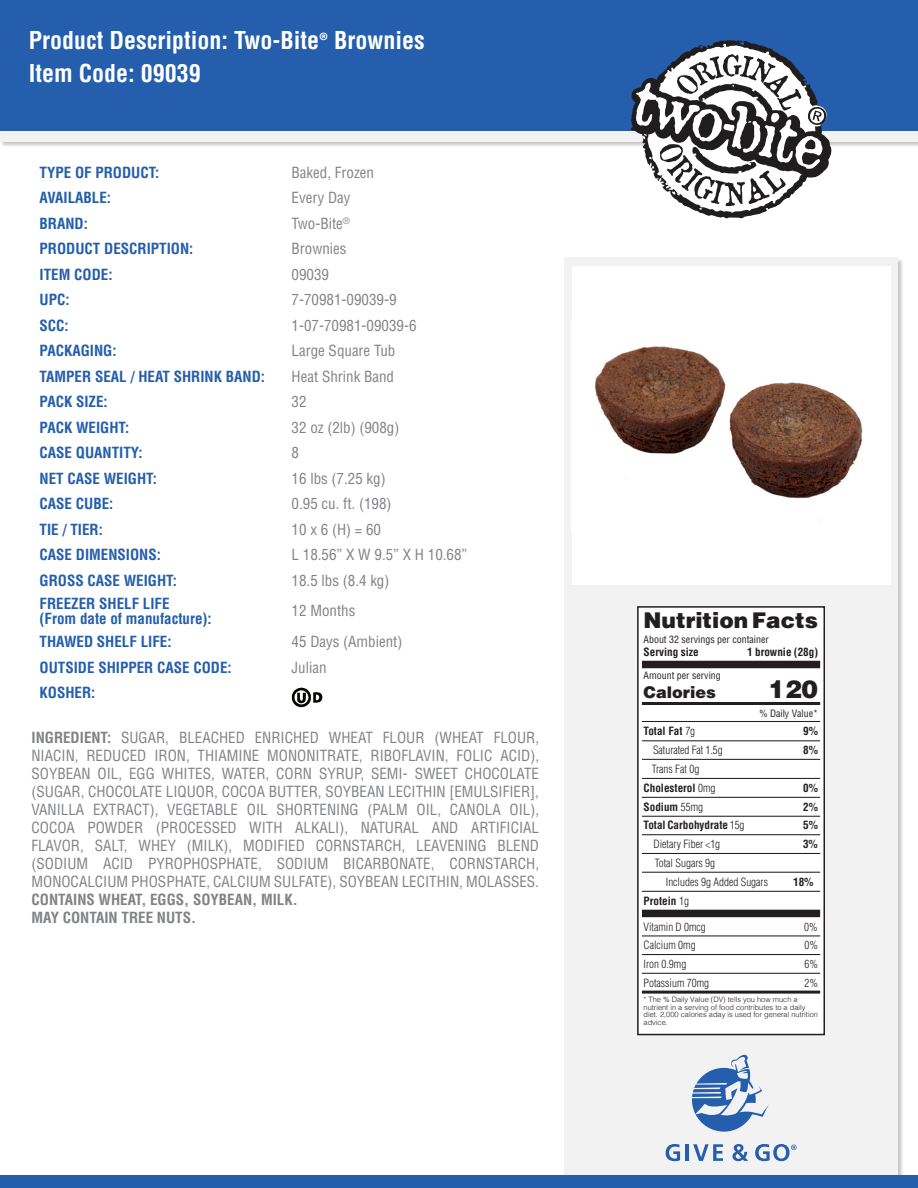
<style>
.page{position:relative;width:918px;height:1188px;background:#fff}
.page>*{position:absolute;margin:0;border:0;box-sizing:border-box;transform-origin:0 0}
.t1{font:900 24.75px "Helvetica";color:#231f20}
.t2{font:700 condensed 24px/33px "Helvetica LT Std";color:#fff}
.t3{font:900 21.75px "Helvetica";color:#231f20}
.t4{font:900 16.05px "Helvetica";color:#231f20}
.t5{font:condensed 15px/18px "Helvetica LT Std";color:#808285}
.t6{font:700 condensed 15px/15px "Helvetica LT Std";color:#245eac}
.t7{font:300 condensed 11.1px "Helvetica";color:#231f20}
.t8{font:700 condensed 11.1px "Helvetica";color:#231f20}
.t9{font:condensed 9.9px "Helvetica";color:#231f20}
.t10{font:300 7.5px/7.5px "Helvetica";color:#231f20}
.s1{font-family:"Myriad Pro"}
.s2{font-weight:700}
.s3{font-weight:300}
</style>
<div class="page">
<div style="left:0;top:19px;width:918px;height:129px;background:#231f20;opacity:.25"></div>
<div style="left:0;top:19px;width:918px;height:123px;background:#f2f2f2"></div>
<div style="left:0;top:0;width:918px;height:131px;background:#245eac"></div>
<div style="left:564px;top:258px;width:334px;height:921px;background:#f2f2f2"></div>
<div style="left:0;top:1175px;width:918px;height:13px;background:#245eac"></div>
<svg style="left:666px;top:1144px;width:14px;height:17px"></svg>
<hr style="left:686px;top:1144px;width:3px;height:17px;background:#245eac">
<svg style="left:693px;top:1144px;width:30px;height:17px"></svg>
<svg style="left:733px;top:1144px;width:15px;height:17px"></svg>
<svg style="left:692px;top:1055px;width:77px;height:77px"></svg>
<svg style="left:755px;top:1144px;width:42px;height:17px"></svg>
<div style="left:572px;top:266px;width:318px;height:319px;background:#fff"></div>
<img style="left:594px;top:346px;width:269px;height:174px">
<svg style="left:631px;top:40px;width:200px;height:178px"></svg>
<div style="left:638px;top:607px;width:186px;height:428px;background:#fff"></div>
<div style="left:637px;top:606px;width:188px;height:429px;border:2px solid #231f20"></div>
<div style="left:642px;top:661px;width:178px;height:7px;background:#231f20"></div>
<hr style="left:642px;top:702px;width:178px;height:3px;background:#231f20">
<div style="left:642px;top:910px;width:178px;height:7px;background:#231f20"></div>
<hr style="left:642px;top:991px;width:178px;height:3px;background:#231f20">
<hr style="left:642px;top:721px;width:178px;height:1px;background:#231f20">
<hr style="left:642px;top:740px;width:178px;height:1px;background:#231f20">
<hr style="left:642px;top:759px;width:178px;height:1px;background:#231f20">
<hr style="left:642px;top:778px;width:178px;height:1px;background:#231f20">
<hr style="left:642px;top:797px;width:178px;height:1px;background:#231f20">
<hr style="left:642px;top:816px;width:178px;height:1px;background:#231f20">
<hr style="left:642px;top:834px;width:178px;height:1px;background:#231f20">
<hr style="left:642px;top:853px;width:178px;height:1px;background:#231f20">
<hr style="left:642px;top:872px;width:178px;height:1px;background:#231f20">
<hr style="left:642px;top:891px;width:178px;height:1px;background:#231f20">
<hr style="left:642px;top:935px;width:178px;height:1px;background:#231f20">
<hr style="left:642px;top:954px;width:178px;height:1px;background:#231f20">
<hr style="left:642px;top:973px;width:178px;height:1px;background:#231f20">
<img style="left:291px;top:687px;width:31px;height:21px">
<p class="t2" style="left:29px;top:23px;width:397px">Product Description: Two-Bite<span class="s1">®</span> Brownies<br>Item Code: 09039</p>
<p class="t6" style="left:40px;top:165px;width:121px">TYPE OF PRODUCT:</p>
<p class="t5" style="left:292px;top:163px;width:84px">Baked, Frozen</p>
<p class="t6" style="left:40px;top:190px;width:73px">AVAILABLE:</p>
<p class="t5" style="left:292px;top:189px;width:60px">Every Day</p>
<p class="t6" style="left:40px;top:216px;width:50px">BRAND:</p>
<p class="t5" style="left:292px;top:214px;width:60px">Two-Bite<sup>®</sup></p>
<p class="t6" style="left:40px;top:241px;width:155px">PRODUCT DESCRIPTION:</p>
<p class="t5" style="left:292px;top:240px;width:56px">Brownies</p>
<p class="t6" style="left:40px;top:267px;width:74px">ITEM CODE:</p>
<p class="t5" style="left:292px;top:265px;width:39px">09039</p>
<p class="t6" style="left:40px;top:292px;width:32px">UPC:</p>
<p class="t5" style="left:292px;top:291px;width:106px">7-70981-09039-9</p>
<p class="t6" style="left:40px;top:318px;width:31px">SCC:</p>
<p class="t5" style="left:292px;top:316px;width:126px">1-07-70981-09039-6</p>
<p class="t6" style="left:40px;top:343px;width:78px">PACKAGING:</p>
<p class="t5" style="left:292px;top:342px;width:105px">Large Square Tub</p>
<p class="t6" style="left:40px;top:369px;width:227px">TAMPER SEAL / HEAT SHRINK BAND:</p>
<p class="t5" style="left:292px;top:367px;width:104px">Heat Shrink Band</p>
<p class="t6" style="left:40px;top:394px;width:70px">PACK SIZE:</p>
<p class="t5" style="left:292px;top:393px;width:16px">32</p>
<p class="t6" style="left:40px;top:420px;width:91px">PACK WEIGHT:</p>
<p class="t5" style="left:292px;top:418px;width:109px">32 oz (2lb) (908g)</p>
<p class="t6" style="left:40px;top:445px;width:105px">CASE QUANTITY:</p>
<p class="t5" style="left:292px;top:444px;width:9px">8</p>
<p class="t6" style="left:40px;top:471px;width:119px">NET CASE WEIGHT:</p>
<p class="t5" style="left:292px;top:469px;width:96px">16 lbs (7.25 kg)</p>
<p class="t6" style="left:40px;top:496px;width:75px">CASE CUBE:</p>
<p class="t5" style="left:292px;top:495px;width:101px">0.95 cu. ft. (198)</p>
<p class="t6" style="left:40px;top:522px;width:65px">TIE / TIER:</p>
<p class="t5" style="left:292px;top:520px;width:91px">10 x 6 (H) = 60</p>
<p class="t6" style="left:40px;top:547px;width:123px">CASE DIMENSIONS:</p>
<p class="t5" style="left:292px;top:546px;width:177px">L 18.56” X W 9.5” X H 10.68”</p>
<p class="t6" style="left:40px;top:573px;width:139px">GROSS CASE WEIGHT:</p>
<p class="t5" style="left:292px;top:571px;width:99px">18.5 lbs (8.4 kg)</p>
<p class="t6" style="left:40px;top:596px;width:174px">FREEZER SHELF LIFE<br>(From date of manufacture):</p>
<p class="t5" style="left:292px;top:602px;width:65px">12 Months</p>
<p class="t6" style="left:40px;top:634px;width:133px">THAWED SHELF LIFE:</p>
<p class="t5" style="left:292px;top:633px;width:112px">45 Days (Ambient)</p>
<p class="t6" style="left:40px;top:660px;width:194px">OUTSIDE SHIPPER CASE CODE:</p>
<p class="t5" style="left:292px;top:658px;width:36px">Julian</p>
<p class="t6" style="left:40px;top:685px;width:57px">KOSHER:</p>
<p class="t5" style="left:32px;top:729px;width:509px"><span class="s2">INGREDIENT:</span> SUGAR, BLEACHED ENRICHED WHEAT FLOUR (WHEAT FLOUR, NIACIN, REDUCED IRON, THIAMINE MONONITRATE, RIBOFLAVIN, FOLIC ACID), SOYBEAN OIL, EGG WHITES, WATER, CORN SYRUP, SEMI- SWEET CHOCOLATE (SUGAR, CHOCOLATE LIQUOR, COCOA BUTTER, SOYBEAN LECITHIN [EMULSIFIER], VANILLA EXTRACT), VEGETABLE OIL SHORTENING (PALM OIL, CANOLA OIL), COCOA POWDER (PROCESSED WITH ALKALI), NATURAL AND ARTIFICIAL FLAVOR, SALT, WHEY (MILK), MODIFIED CORNSTARCH, LEAVENING BLEND (SODIUM ACID PYROPHOSPHATE, SODIUM BICARBONATE, CORNSTARCH, MONOCALCIUM PHOSPHATE, CALCIUM SULFATE), SOYBEAN LECITHIN, MOLASSES.<br><span class="s2">CONTAINS WHEAT, EGGS, SOYBEAN, MILK.<br>MAY CONTAIN TREE NUTS.</span></p>
<p class="t3" style="left:644px;top:606px;width:176px">Nutrition Facts</p>
<p class="t9" style="left:644px;top:633px;width:127px">About 32 servings per container</p>
<p class="t8" style="left:644px;top:645px;width:57px">Serving size</p>
<p class="t8" style="left:747px;top:645px;width:72px">1 brownie (28g)</p>
<p class="t9" style="left:644px;top:669px;width:79px">Amount per serving</p>
<p class="t4" style="left:644px;top:681px;width:74px">Calories</p>
<p class="t1" style="left:768px;top:673px;width:51px">120</p>
<p class="t9" style="left:759px;top:707px;width:60px">% Daily Value*</p>
<p class="t8" style="left:644px;top:724px;width:53px">Total Fat <span class="s3">7g</span></p>
<p class="t8" style="left:803px;top:724px;width:16px">9%</p>
<p class="t7" style="left:653px;top:743px;width:71px">Saturated Fat 1.5g</p>
<p class="t8" style="left:803px;top:743px;width:16px">8%</p>
<p class="t7" style="left:652px;top:762px;width:49px">Trans Fat 0g</p>
<p class="t8" style="left:644px;top:781px;width:73px">Cholesterol <span class="s3">0mg</span></p>
<p class="t8" style="left:803px;top:781px;width:16px">0%</p>
<p class="t8" style="left:644px;top:800px;width:61px">Sodium <span class="s3">55mg</span></p>
<p class="t8" style="left:803px;top:800px;width:16px">2%</p>
<p class="t8" style="left:644px;top:818px;width:103px">Total Carbohydrate <span class="s3">15g</span></p>
<p class="t8" style="left:803px;top:818px;width:16px">5%</p>
<p class="t7" style="left:654px;top:837px;width:68px">Dietary Fiber &lt;1g</p>
<p class="t8" style="left:803px;top:837px;width:16px">3%</p>
<p class="t7" style="left:655px;top:856px;width:62px">Total Sugars 9g</p>
<p class="t7" style="left:666px;top:875px;width:104px">Includes 9g Added Sugars</p>
<p class="t8" style="left:793px;top:875px;width:22px">18%</p>
<p class="t8" style="left:644px;top:894px;width:47px">Protein <span class="s3">1g</span></p>
<p class="t7" style="left:644px;top:920px;width:64px">Vitamin D 0mcg</p>
<p class="t7" style="left:804px;top:920px;width:15px">0%</p>
<p class="t7" style="left:644px;top:938px;width:54px">Calcium 0mg</p>
<p class="t7" style="left:805px;top:938px;width:15px">0%</p>
<p class="t7" style="left:644px;top:957px;width:44px">Iron 0.9mg</p>
<p class="t7" style="left:805px;top:957px;width:15px">6%</p>
<p class="t7" style="left:644px;top:976px;width:67px">Potassium 70mg</p>
<p class="t7" style="left:804px;top:976px;width:15px">2%</p>
<p class="t10" style="left:644px;top:995px;width:176px">* The % Daily Value (DV) tells you how much a nutrient in a serving of food contributes to a daily diet. 2,000 calories aday is used for general nutrition advice.</p>
</div>
